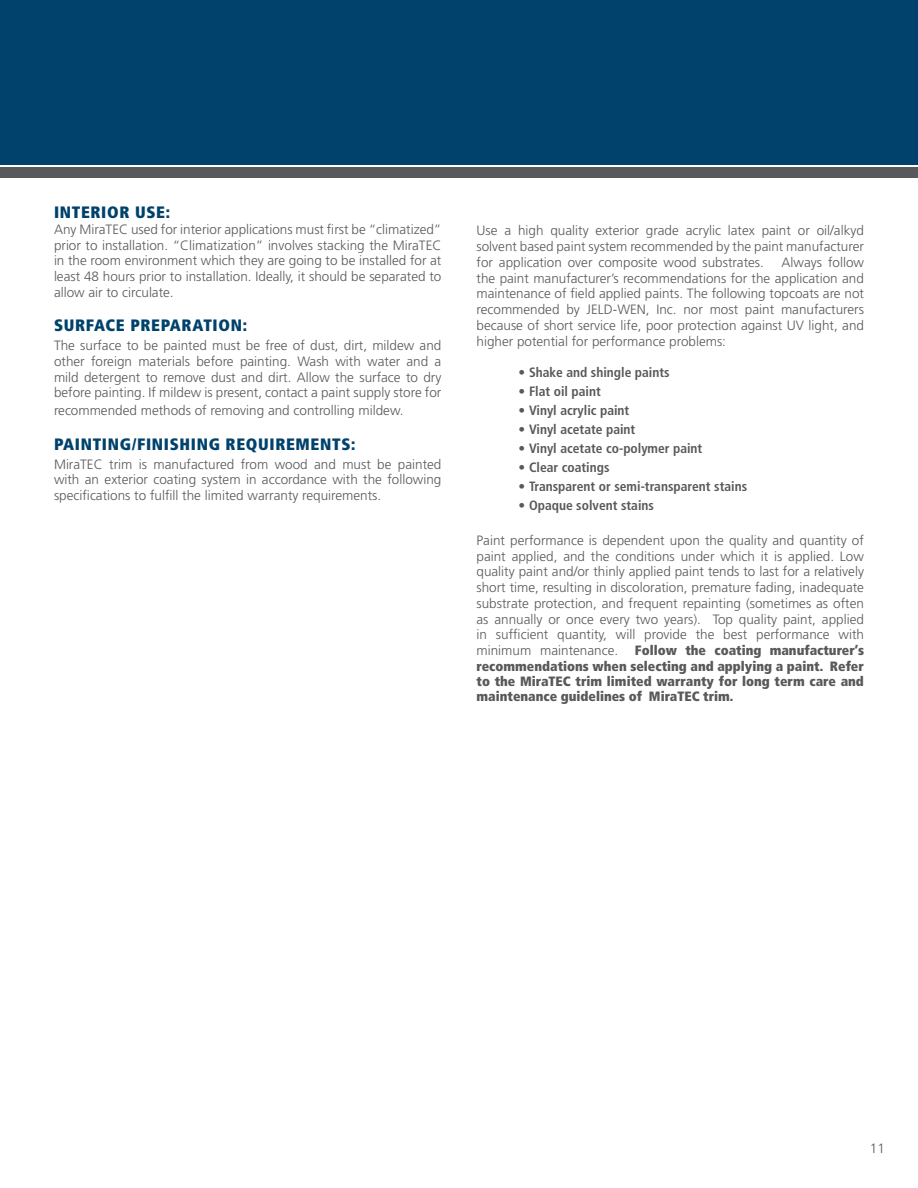
<style>
.page{position:relative;width:918px;height:1188px;background:#fff}
.page>*{position:absolute;margin:0;border:0;box-sizing:border-box;transform-origin:0 0}
.t1{font:900 condensed 16.5px "Frutiger";letter-spacing:.04em;color:#00426c}
.t2{font:300 13.5px/15.8px "Frutiger";color:#58595b;text-align:justify}
.t3{font:700 condensed 13.5px "Frutiger";color:#58595b}
.s1{font-weight:900;font-stretch:condensed}
</style>
<div class="page">
<div style="left:0;top:0;width:918px;height:164px;background:#00426c"></div>
<div style="left:0;top:167px;width:918px;height:10px;background:#58595b"></div>
<p class="t1" style="left:54px;top:202px;width:118px">INTERIOR USE:</p>
<p class="t2" style="left:54px;top:221px;width:389px">Any MiraTEC used for interior applications must first be “climatized” prior to installation. “Climatization” involves stacking the MiraTEC in the room environment which they are going to be installed for at least 48 hours prior to installation. Ideally, it should be separated to allow air to circulate.</p>
<p class="t1" style="left:54px;top:315px;width:195px">SURFACE PREPARATION:</p>
<p class="t2" style="left:54px;top:338px;width:389px">The surface to be painted must be free of dust, dirt, mildew and other foreign materials before painting. Wash with water and a mild detergent to remove dust and dirt. Allow the surface to dry before painting. If mildew is present, contact a paint supply store for</p>
<p class="t2" style="left:54px;top:403px;width:351px">recommended methods of removing and controlling mildew.</p>
<p class="t1" style="left:54px;top:434px;width:303px">PAINTING/FINISHING REQUIREMENTS:</p>
<p class="t2" style="left:54px;top:456px;width:389px">MiraTEC trim is manufactured from wood and must be painted with an exterior coating system in accordance with the following specifications to fulfill the limited warranty requirements.</p>
<p class="t2" style="left:477px;top:223px;width:389px">Use a high quality exterior grade acrylic latex paint or oil/alkyd solvent based paint system recommended by the paint manufacturer for application over composite wood substrates.</p>
<p class="t2" style="left:477px;top:255px;width:389px;text-indent:305px">Always follow the paint manufacturer’s recommendations for the application and maintenance of field applied paints. The following topcoats are not recommended by JELD-WEN, Inc. nor most paint manufacturers because of short service life, poor protection against UV light, and higher potential for performance problems:</p>
<p class="t3" style="left:519px;top:364px;width:153px">• Shake and shingle paints</p>
<p class="t3" style="left:519px;top:383px;width:84px">• Flat oil paint</p>
<p class="t3" style="left:519px;top:402px;width:112px">• Vinyl acrylic paint</p>
<p class="t3" style="left:519px;top:421px;width:118px">• Vinyl acetate paint</p>
<p class="t3" style="left:519px;top:440px;width:185px">• Vinyl acetate co-polymer paint</p>
<p class="t3" style="left:519px;top:459px;width:93px">• Clear coatings</p>
<p class="t3" style="left:519px;top:478px;width:230px">• Transparent or semi-transparent stains</p>
<p class="t3" style="left:519px;top:497px;width:137px">• Opaque solvent stains</p>
<p class="t2" style="left:477px;top:533px;width:389px">Paint performance is dependent upon the quality and quantity of paint applied, and the conditions under which it is applied. Low quality paint and/or thinly applied paint tends to last for a relatively short time, resulting in discoloration, premature fading, inadequate substrate protection, and frequent repainting (sometimes as often as annually or once every two years). Top quality paint, applied in sufficient quantity, will provide the best performance with minimum maintenance. <span class="s1">Follow the coating manufacturer’s recommendations when selecting and applying a paint. Refer to the MiraTEC trim limited warranty for long term care and maintenance guidelines of MiraTEC trim.</span></p>
<p class="t2" style="left:870px;top:1140px;width:17px">11</p>
</div>
